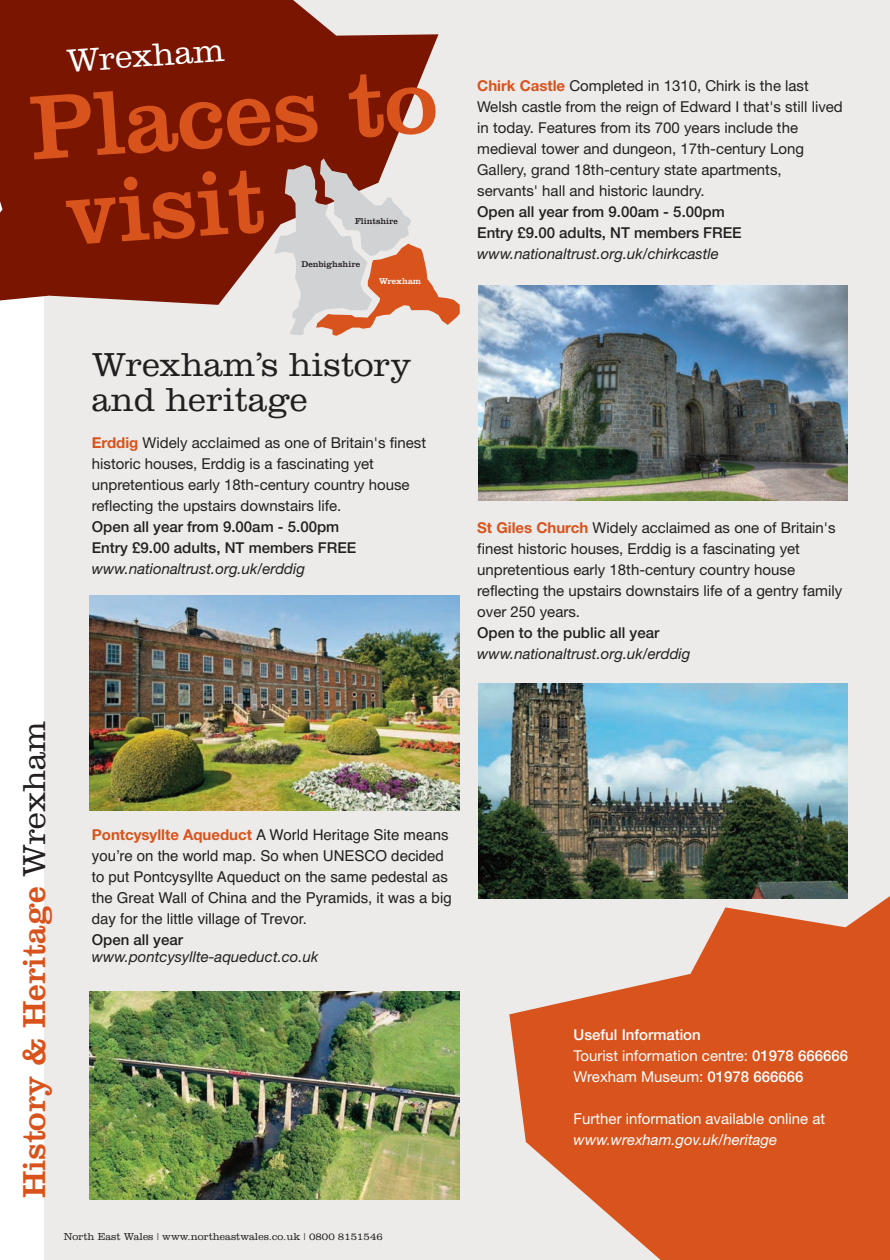
<style>
.page{position:relative;width:890px;height:1260px;background:#fff}
.page>*{position:absolute;margin:0;border:0;box-sizing:border-box;transform-origin:0 0}
.t1{font:94.65px/87.6px "Clarendon";color:#d9531c}
.t2{font:300 34.5px/34.5px "Clarendon";color:#231f20}
.t3{font:300 33.45px "Clarendon";color:#fff}
.t4{font:33px "Clarendon";color:#d9531c}
.t5{font:15px/21px "Helvetica Neue";color:#231f20}
.t6{font:15px/21px "Helvetica";color:#231f20}
.t7{font:15px/21px "Helvetica Neue Medium TT";color:#231f20}
.t8{font:italic 15px "Helvetica Neue";color:#231f20}
.t9{font:15px/21px "Helvetica Neue";color:#fff}
.t10{font:italic 15px "Helvetica Neue";color:#fff}
.t11{font:300 10.5px "Clarendon";color:#231f20}
.t12{font:8.7px "Clarendon";color:#231f20}
.t13{font:8.7px "Clarendon";color:#fff}
.s1{font-weight:700;color:#d9531c}
.s2{font-weight:300;color:#231f20}
.s3{font-family:"Helvetica Neue";font-weight:700;color:#d9531c}
.s4{font-weight:500}
.s5{font-family:"Helvetica Neue Medium TT"}
</style>
<div class="page">
<img style="left:0;top:0;width:889px;height:1259px">
<h3 class="t3" style="left:66px;top:50px;width:160px;rotate:-4deg">Wrexham</h3>
<h1 class="t1" style="left:57px;top:93px;width:380px;text-indent:-29px;rotate:-4deg">Places to visit</h1>
<p class="t12" style="left:355px;top:218px;width:44px">Flintshire</p>
<p class="t12" style="left:301px;top:261px;width:60px">Denbighshire</p>
<p class="t13" style="left:379px;top:278px;width:44px">Wrexham</p>
<p class="t5" style="left:477px;top:75px;width:367px"><span class="s1">Chirk Castle</span> Completed in 1310, Chirk is the last Welsh castle from the reign of Edward I that's still lived in today. Features from its 700 years include the medieval tower and dungeon, 17th-century Long Gallery, grand 18th-century state apartments, servants' hall and historic laundry.</p>
<p class="t7" style="left:477px;top:201px;width:266px">Open all year from 9.00am - 5.00pm<br>Entry £9.00 adults, NT members FREE</p>
<p class="t8" style="left:477px;top:249px;width:243px">www.nationaltrust.org.uk/chirkcastle</p>
<h2 class="t2" style="left:92px;top:351px;width:321px">Wrexham’s history and heritage</h2>
<p class="t5" style="left:92px;top:432px;width:336px"><span class="s1">Erddig</span> Widely acclaimed as one of Britain's finest historic houses, Erddig is a fascinating yet unpretentious early 18th-century country house reflecting the upstairs downstairs life.</p>
<p class="t7" style="left:92px;top:516px;width:266px">Open all year from 9.00am - 5.00pm<br>Entry £9.00 adults, NT members FREE</p>
<p class="t8" style="left:92px;top:563px;width:215px">www.nationaltrust.org.uk/erddig</p>
<h3 class="t4" style="left:23px;top:1198px;width:479px;rotate:-90deg">History &amp; Heritage <span class="s2">Wrexham</span></h3>
<p class="t6" style="left:92px;top:824px;width:361px"><span class="s3">Pontcysyllte Aqueduct</span> A World Heritage Site means youʼre on the world map. So when UNESCO decided to put Pontcysyllte Aqueduct on the same pedestal as the Great Wall of China and the Pyramids, it was a big day for the little village of Trevor.</p>
<p class="t7" style="left:92px;top:928px;width:93px">Open all year</p>
<p class="t8" style="left:92px;top:951px;width:228px">www.pontcysyllte-aqueduct.co.uk</p>
<p class="t11" style="left:64px;top:1233px;width:320px">North East Wales | www.northeastwales.co.uk | 0800 8151546</p>
<p class="t5" style="left:477px;top:517px;width:366px"><span class="s1">St Giles Church</span> Widely acclaimed as one of Britain's finest historic houses, Erddig is a fascinating yet unpretentious early 18th-century country house reflecting the upstairs downstairs life of a gentry family over 250 years.</p>
<p class="t7" style="left:477px;top:622px;width:184px">Open to the public all year</p>
<p class="t8" style="left:477px;top:648px;width:215px">www.nationaltrust.org.uk/erddig</p>
<p class="t9" style="left:573px;top:1025px;width:276px"><span class="s4">Useful Information<br></span>Tourist information centre: <span class="s5">01978 666666<br></span>Wrexham Museum: <span class="s5">01978 666666</span></p>
<p class="t9" style="left:573px;top:1109px;width:253px">Further information available online at</p>
<p class="t10" style="left:573px;top:1133px;width:205px">www.wrexham.gov.uk/heritage</p>
</div>
